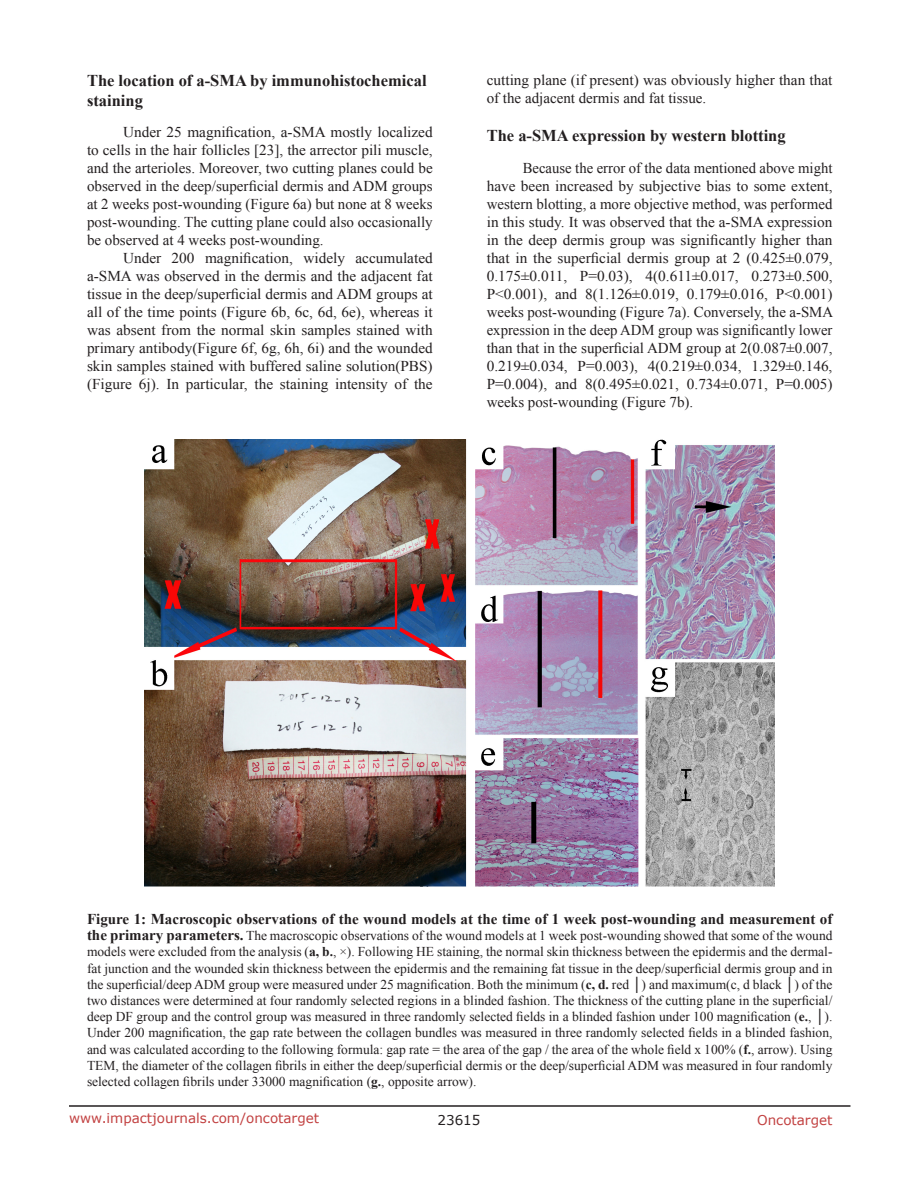
<style>
.page{position:relative;width:918px;height:1188px;background:#fff}
.page>*{position:absolute;margin:0;border:0;box-sizing:border-box;transform-origin:0 0}
.SubHeading{font:700 16.5px/19.8px "Times New Roman";color:#231f20}
.BodyText{font:15px/18px "Times New Roman";color:#231f20;text-align:justify}
.figuretext{font:700 15px "Times New Roman";color:#231f20}
.figuretext-2{font:13.5px/16.2px "Times New Roman";color:#231f20;text-align:justify}
.t1{font:13.5px "Verdana";color:#c24141}
.t2{font:13.5px "Verdana";color:#231f20}
.s1{font-weight:700;font-size:15px}
.s2{font-weight:700}
</style>
<div class="page">
<hr style="left:69px;top:1105px;width:781px;height:2px;background:#231f20">
<img style="left:145px;top:439px;width:630px;height:448px">
<p class="SubHeading" style="left:87px;top:70px;width:341px">The location of a-SMA by immunohistochemical staining</p>
<p class="BodyText" style="left:87px;top:123px;width:347px;text-indent:36px">Under 25 magnification, a-SMA mostly localized to cells in the hair follicles [23], the arrector pili muscle, and the arterioles. Moreover, two cutting planes could be observed in the deep/superficial dermis and ADM groups at 2 weeks post-wounding (Figure 6a) but none at 8 weeks post-wounding. The cutting plane could also occasionally be observed at 4 weeks post-wounding.</p>
<p class="BodyText" style="left:87px;top:249px;width:347px;text-indent:36px">Under 200 magnification, widely accumulated a-SMA was observed in the dermis and the adjacent fat tissue in the deep/superficial dermis and ADM groups at all of the time points (Figure 6b, 6c, 6d, 6e), whereas it was absent from the normal skin samples stained with primary antibody(Figure 6f, 6g, 6h, 6i) and the wounded skin samples stained with buffered saline solution(PBS) (Figure 6j). In particular, the staining intensity of the</p>
<p class="BodyText" style="left:487px;top:71px;width:347px">cutting plane (if present) was obviously higher than that of the adjacent dermis and fat tissue.</p>
<p class="SubHeading" style="left:487px;top:125px;width:300px">The a-SMA expression by western blotting</p>
<p class="BodyText" style="left:487px;top:158px;width:348px;text-indent:36px">Because the error of the data mentioned above might have been increased by subjective bias to some extent, western blotting, a more objective method, was performed in this study. It was observed that the a-SMA expression in the deep dermis group was significantly higher than that in the superficial dermis group at 2 (0.425±0.079, 0.175±0.011, P=0.03), 4(0.611±0.017, 0.273±0.500, P&lt;0.001), and 8(1.126±0.019, 0.179±0.016, P&lt;0.001) weeks post-wounding (Figure 7a). Conversely, the a-SMA expression in the deep ADM group was significantly lower than that in the superficial ADM group at 2(0.087±0.007, 0.219±0.034, P=0.003), 4(0.219±0.034, 1.329±0.146, P=0.004), and 8(0.495±0.021, 0.734±0.071, P=0.005) weeks post-wounding (Figure 7b).</p>
<p class="figuretext" style="left:87px;top:909px;width:747px">Figure 1: Macroscopic observations of the wound models at the time of 1 week post-wounding and measurement of</p>
<p class="figuretext-2" style="left:87px;top:927px;width:747px"><span class="s1">the primary parameters.</span> The macroscopic observations of the wound models at 1 week post-wounding showed that some of the wound models were excluded from the analysis (<span class="s2">a, b.</span>, ×). Following HE staining, the normal skin thickness between the epidermis and the dermal&shy;fat junction and the wounded skin thickness between the epidermis and the remaining fat tissue in the deep/superficial dermis group and in the superficial/deep ADM group were measured under 25 magnification. Both the minimum (<span class="s2">c, d.</span> red │) and maximum(c, d black │) of the two distances were determined at four randomly selected regions in a blinded fashion. The thickness of the cutting plane in the superficial/ deep DF group and the control group was measured in three randomly selected fields in a blinded fashion under 100 magnification (<span class="s2">e.</span>, │).<br>Under 200 magnification, the gap rate between the collagen bundles was measured in three randomly selected fields in a blinded fashion, and was calculated according to the following formula: gap rate = the area of the gap / the area of the whole field x 100% (<span class="s2">f.</span>, arrow). Using TEM, the diameter of the collagen fibrils in either the deep/superficial dermis or the deep/superficial ADM was measured in four randomly selected collagen fibrils under 33000 magnification (<span class="s2">g.</span>, opposite arrow).</p>
<p class="t1" style="left:69px;top:1109px;width:252px">www.impactjournals.com/oncotarget</p>
<p class="t2" style="left:438px;top:1111px;width:44px">23615</p>
<p class="t1" style="left:757px;top:1111px;width:77px">Oncotarget</p>
</div>
